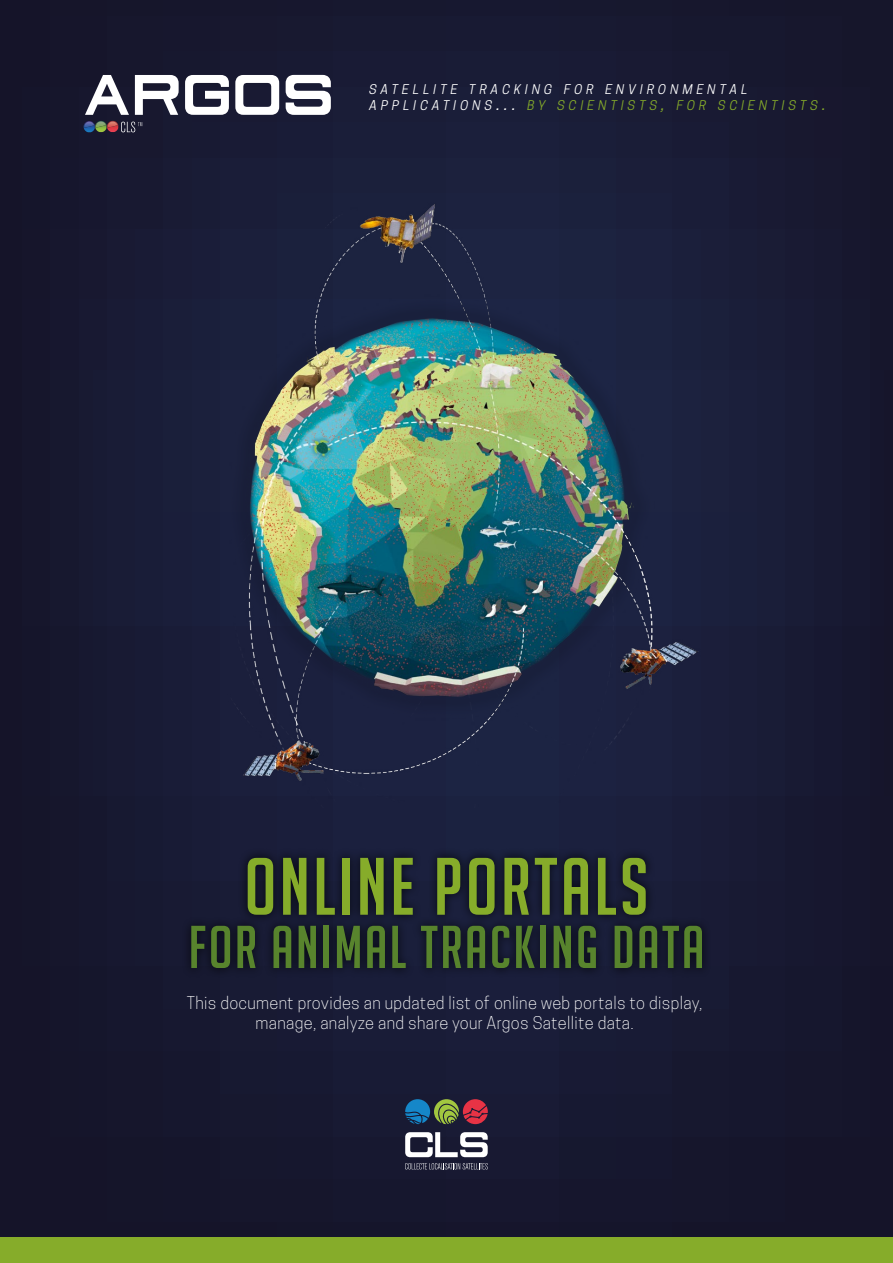
<style>
.page{position:relative;width:893px;height:1263px;background:#171931}
.page>*{position:absolute;margin:0;border:0;box-sizing:border-box;transform-origin:0 0}
.t1{font:79.2px "Big Noodle Titling";letter-spacing:.04em;color:#86ac2a}
.t2{font:58.8px "Big Noodle Titling";letter-spacing:.04em;color:#58842d}
.t3{font:300 16.5px/19.8px "Cooper Hewitt";letter-spacing:.02em;color:#fff;text-align:center}
.t4{font:italic 12.6px/16.5px "Cooper Hewitt";color:#fff}
.s1{font-size:18px}
.s2{color:#86ac2a}
.s3{font-size:18px;color:#86ac2a}
</style>
<div class="page">
<div style="left:0;top:1237px;width:893px;height:26px;background:#86ac2a"></div>
<div style="left:182px;top:848px;width:529px;height:130px;background:#000;opacity:.75"></div>
<svg style="left:85px;top:75px;width:246px;height:40px"></svg>
<svg style="left:84px;top:121px;width:58px;height:11px"></svg>
<svg style="left:405px;top:1132px;width:83px;height:25px"></svg>
<svg style="left:405px;top:1099px;width:83px;height:25px"></svg>
<svg style="left:405px;top:1163px;width:83px;height:6px"></svg>
<img style="left:212px;top:183px;width:493px;height:625px">
<p class="t4" style="left:368px;top:81px;width:462px">SATELLITE TRACKING FOR ENVIRONMENTAL<br>APPLICATIONS<span class="s1">...</span> <span class="s2">BY SCIENTISTS</span><span class="s3">,</span> <span class="s2">FOR SCIENTISTS</span><span class="s3">.</span></p>
<h1 class="t1" style="left:245px;top:844px;width:405px">ONLINE PORTALS</h1>
<h2 class="t2" style="left:189px;top:915px;width:517px">FOR ANIMAL TRACKING DATA</h2>
<p class="t3" style="left:187px;top:993px;width:517px">This document provides an updated list of online web portals to display, manage, analyze and share your Argos Satellite data.</p>
</div>
